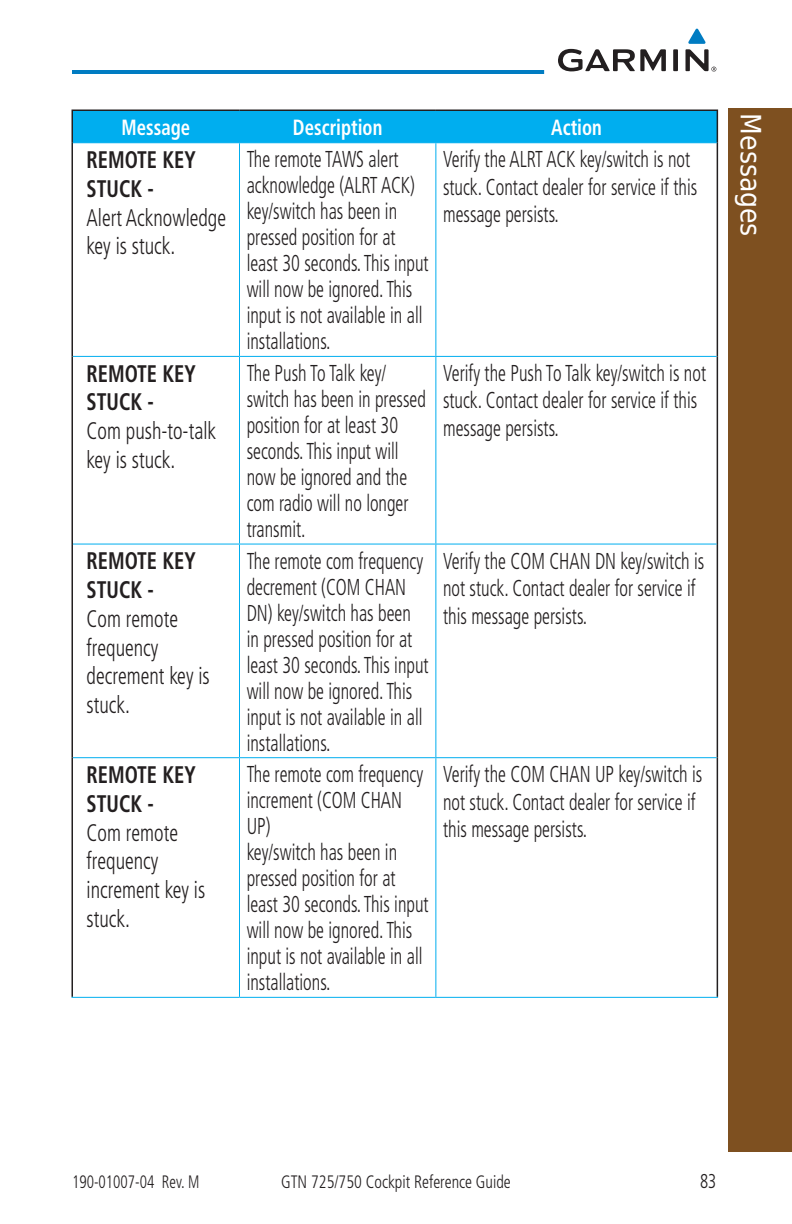
<style>
.page{position:relative;width:792px;height:1224px;background:#fff}
.page>*{position:absolute;margin:0;border:0;box-sizing:border-box;transform-origin:0 0}
.t1{font:28px "DejaVu Sans Condensed";letter-spacing:-.005em;color:#fff}
.BODY_TEXT_table_left{font:300 condensed 24px/28.8px "Frutiger";color:#231f20;scale:.85 1}
.Table_Entry_Left{font:300 condensed 23px/26px "Frutiger";color:#231f20;scale:.8 1}
.BODY_TEXT_table_titl{font:700 condensed 22px "Frutiger";color:#fff;scale:.85 1}
.t2{font:300 condensed 20px "Frutiger";color:#231f20;scale:.85 1}
.t3{font:300 condensed 18px "Frutiger";color:#231f20;scale:.9 1}
.t4{font:300 condensed 18px "Frutiger";color:#231f20;scale:.85 1}
.s1{font-weight:700}
</style>
<div class="page">
<hr style="left:72px;top:70px;width:472px;height:4px;background:#007cc2">
<svg style="left:558px;top:29px;width:158px;height:43px"></svg>
<div style="left:729px;top:108px;width:63px;height:1044px;background:#7e5020"></div>
<div style="left:73px;top:111px;width:644px;height:31px;background:#00aeef"></div>
<hr style="left:72px;top:110px;width:168px;height:1px;background:#231f20">
<hr style="left:72px;top:111px;width:1px;height:32px;background:#231f20">
<hr style="left:240px;top:110px;width:196px;height:1px;background:#231f20">
<hr style="left:436px;top:110px;width:282px;height:1px;background:#231f20">
<hr style="left:717px;top:111px;width:1px;height:32px;background:#231f20">
<hr style="left:72px;top:143px;width:1px;height:213px;background:#231f20">
<hr style="left:717px;top:143px;width:1px;height:213px;background:#231f20">
<hr style="left:72px;top:356px;width:1px;height:188px;background:#231f20">
<hr style="left:717px;top:356px;width:1px;height:188px;background:#231f20">
<hr style="left:72px;top:544px;width:1px;height:214px;background:#231f20">
<hr style="left:717px;top:544px;width:1px;height:214px;background:#231f20">
<hr style="left:72px;top:758px;width:1px;height:239px;background:#231f20">
<hr style="left:717px;top:758px;width:1px;height:239px;background:#231f20">
<hr style="left:239px;top:111px;width:1px;height:31px;background:#00aeef">
<hr style="left:435px;top:111px;width:1px;height:31px;background:#00aeef">
<hr style="left:73px;top:142px;width:167px;height:1px;background:#00aeef">
<hr style="left:240px;top:142px;width:196px;height:1px;background:#00aeef">
<hr style="left:239px;top:143px;width:1px;height:213px;background:#00aeef">
<hr style="left:436px;top:142px;width:281px;height:1px;background:#00aeef">
<hr style="left:435px;top:143px;width:1px;height:213px;background:#00aeef">
<hr style="left:73px;top:356px;width:167px;height:1px;background:#00aeef">
<hr style="left:240px;top:356px;width:196px;height:1px;background:#00aeef">
<hr style="left:239px;top:357px;width:1px;height:187px;background:#00aeef">
<hr style="left:436px;top:356px;width:281px;height:1px;background:#00aeef">
<hr style="left:435px;top:357px;width:1px;height:187px;background:#00aeef">
<hr style="left:73px;top:544px;width:167px;height:1px;background:#00aeef">
<hr style="left:240px;top:544px;width:196px;height:1px;background:#00aeef">
<hr style="left:239px;top:545px;width:1px;height:212px;background:#00aeef">
<hr style="left:436px;top:544px;width:281px;height:1px;background:#00aeef">
<hr style="left:435px;top:545px;width:1px;height:212px;background:#00aeef">
<hr style="left:73px;top:757px;width:167px;height:1px;background:#00aeef">
<hr style="left:240px;top:757px;width:196px;height:1px;background:#00aeef">
<hr style="left:239px;top:758px;width:1px;height:239px;background:#00aeef">
<hr style="left:436px;top:757px;width:281px;height:1px;background:#00aeef">
<hr style="left:435px;top:758px;width:1px;height:239px;background:#00aeef">
<hr style="left:72px;top:997px;width:168px;height:1px;background:#00aeef">
<hr style="left:240px;top:997px;width:196px;height:1px;background:#00aeef">
<hr style="left:436px;top:997px;width:282px;height:1px;background:#00aeef">
<p class="BODY_TEXT_table_titl" style="left:122px;top:114px;width:82px">Message</p>
<p class="BODY_TEXT_table_titl" style="left:293px;top:114px;width:107px">Description</p>
<p class="BODY_TEXT_table_titl" style="left:551px;top:114px;width:61px">Action</p>
<p class="BODY_TEXT_table_left" style="left:87px;top:146px;width:166px"><span class="s1">REMOTE KEY<br>STUCK -<br></span>Alert Acknowledge key is stuck.</p>
<p class="Table_Entry_Left" style="left:247px;top:147px;width:229px">The remote TAWS alert acknowledge (ALRT ACK) key/switch has been in pressed position for at least 30 seconds. This input will now be ignored. This input is not available in all installations.</p>
<p class="Table_Entry_Left" style="left:443px;top:146px;width:319px;line-height:27.6px">Verify the ALRT ACK key/switch is not stuck. Contact dealer for service if this message persists.</p>
<p class="BODY_TEXT_table_left" style="left:87px;top:359px;width:154px"><span class="s1">REMOTE KEY<br>STUCK -<br></span>Com push-to-talk key is stuck.</p>
<p class="Table_Entry_Left" style="left:247px;top:360px;width:225px">The Push To Talk key/ switch has been in pressed position for at least 30 seconds. This input will now be ignored and the com radio will no longer transmit.</p>
<p class="Table_Entry_Left" style="left:443px;top:359px;width:330px;line-height:27.6px">Verify the Push To Talk key/switch is not stuck. Contact dealer for service if this message persists.</p>
<p class="BODY_TEXT_table_left" style="left:87px;top:547px;width:146px"><span class="s1">REMOTE KEY<br>STUCK -<br></span>Com remote frequency decrement key is stuck.</p>
<p class="Table_Entry_Left" style="left:247px;top:548px;width:229px">The remote com frequency decrement (COM CHAN<br>DN) key/switch has been in pressed position for at least 30 seconds. This input will now be ignored. This input is not available in all installations.</p>
<p class="Table_Entry_Left" style="left:443px;top:547px;width:328px;line-height:27.6px">Verify the COM CHAN DN key/switch is not stuck. Contact dealer for service if this message persists.</p>
<p class="BODY_TEXT_table_left" style="left:87px;top:761px;width:141px"><span class="s1">REMOTE KEY<br>STUCK -<br></span>Com remote frequency increment key is stuck.</p>
<p class="Table_Entry_Left" style="left:247px;top:762px;width:229px">The remote com frequency increment (COM CHAN<br>UP)<br>key/switch has been in pressed position for at least 30 seconds. This input will now be ignored. This input is not available in all installations.</p>
<p class="Table_Entry_Left" style="left:443px;top:761px;width:326px;line-height:27.6px">Verify the COM CHAN UP key/switch is not stuck. Contact dealer for service if this message persists.</p>
<p class="t1" style="left:774px;top:113px;width:125px;rotate:90deg">Messages</p>
<p class="t4" style="left:72px;top:1172px;width:151px">190-01007-04 Rev. M</p>
<p class="t3" style="left:281px;top:1172px;width:257px">GTN 725/750 Cockpit Reference Guide</p>
<p class="t2" style="left:700px;top:1170px;width:21px">83</p>
</div>
